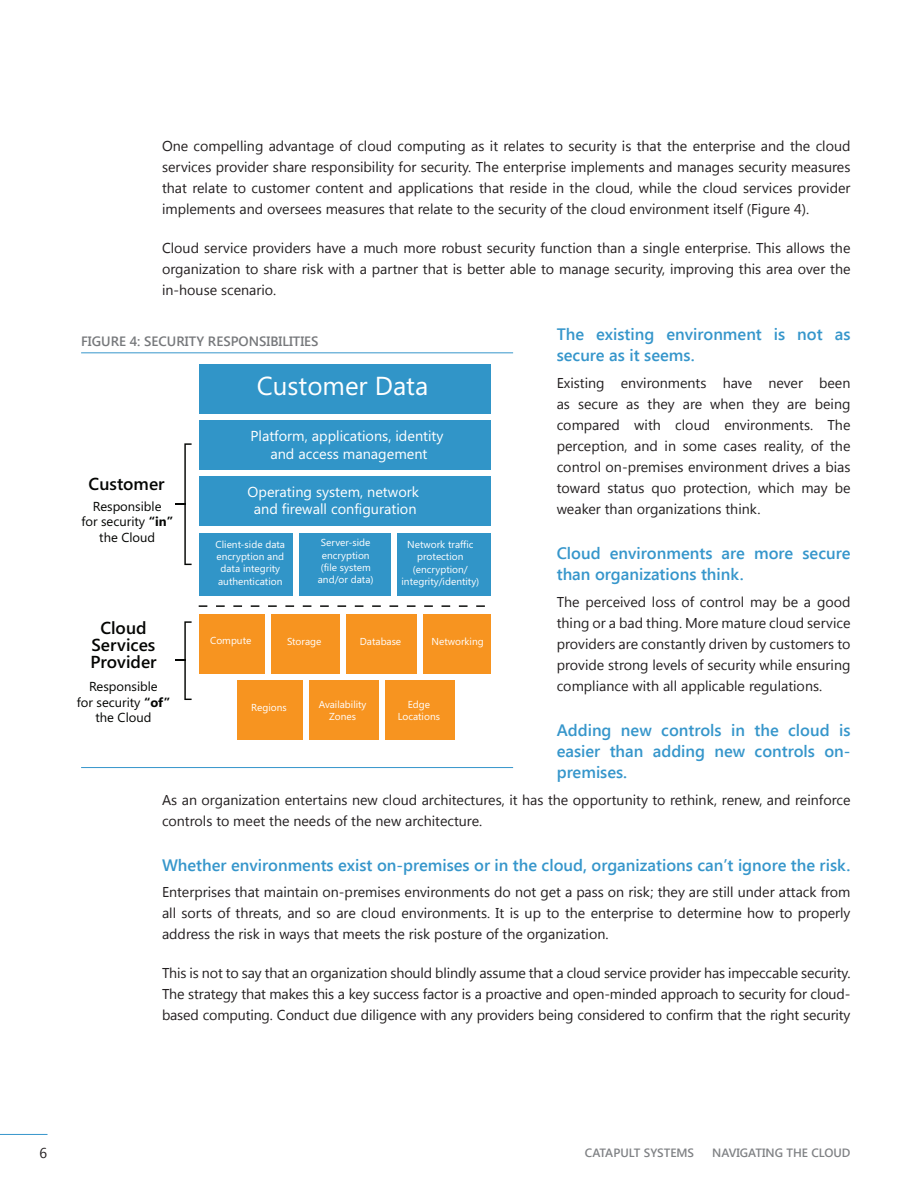
<style>
.page{position:relative;width:918px;height:1188px;background:#fff}
.page>*{position:absolute;margin:0;border:0;box-sizing:border-box;transform-origin:0 0}
.t1{font:25.95px "Segoe UI";color:#fff}
.t2{font:600 17.4px/17.4px "Segoe UI";color:#040503;text-align:center}
.text___space_after{font:600 16.5px/21px "Segoe UI";color:#3696cb}
.t3{font:14.4px/17.4px "Segoe UI";color:#fff;text-align:center}
.text___space_after-2{font:14.25px/21px "Segoe UI";color:#231f20;text-align:justify}
.Figure_caption{font:600 13.5px "Segoe UI";color:#76787b}
.t4{font:13.05px/15.6px "Segoe UI";color:#040503;text-align:center}
.t5{font:600 12px "Segoe UI";color:#808285}
.t6{font:10.05px/12.1px "Segoe UI";color:#fff;text-align:center}
.s1{font-weight:700}
</style>
<div class="page">
<hr style="left:0;top:1134px;width:48px;height:1px;background:#3696cb">
<hr style="left:81px;top:352px;width:432px;height:1px;background:#3696cb">
<div style="left:199px;top:364px;width:292px;height:49px;background:#3195c8"></div>
<div style="left:199px;top:420px;width:292px;height:50px;background:#3195c8"></div>
<div style="left:199px;top:477px;width:292px;height:49px;background:#3195c8"></div>
<div style="left:199px;top:533px;width:292px;height:62px;background:#3195c8"></div>
<div style="left:293px;top:530px;width:5px;height:75px;background:#fff"></div>
<div style="left:391px;top:530px;width:6px;height:75px;background:#fff"></div>
<div style="left:199px;top:614px;width:292px;height:59px;background:#f79420"></div>
<div style="left:265px;top:613px;width:6px;height:75px;background:#fff"></div>
<div style="left:340px;top:613px;width:6px;height:75px;background:#fff"></div>
<div style="left:417px;top:613px;width:6px;height:75px;background:#fff"></div>
<div style="left:237px;top:681px;width:222px;height:59px;background:#f79420"></div>
<div style="left:303px;top:679px;width:6px;height:75px;background:#fff"></div>
<div style="left:379px;top:679px;width:5px;height:75px;background:#fff"></div>
<div style="left:455px;top:679px;width:6px;height:75px;background:#fff"></div>
<svg style="left:476px;top:605px;width:9px;height:2px"></svg>
<svg style="left:459px;top:605px;width:9px;height:2px"></svg>
<svg style="left:442px;top:605px;width:8px;height:2px"></svg>
<svg style="left:424px;top:605px;width:9px;height:2px"></svg>
<svg style="left:407px;top:605px;width:9px;height:2px"></svg>
<svg style="left:389px;top:605px;width:9px;height:2px"></svg>
<svg style="left:372px;top:605px;width:9px;height:2px"></svg>
<svg style="left:355px;top:605px;width:8px;height:2px"></svg>
<svg style="left:337px;top:605px;width:9px;height:2px"></svg>
<svg style="left:320px;top:605px;width:9px;height:2px"></svg>
<svg style="left:303px;top:605px;width:8px;height:2px"></svg>
<svg style="left:285px;top:605px;width:9px;height:2px"></svg>
<svg style="left:268px;top:605px;width:9px;height:2px"></svg>
<svg style="left:251px;top:605px;width:8px;height:2px"></svg>
<svg style="left:233px;top:605px;width:9px;height:2px"></svg>
<svg style="left:216px;top:605px;width:9px;height:2px"></svg>
<svg style="left:199px;top:605px;width:8px;height:2px"></svg>
<svg style="left:175px;top:443px;width:17px;height:122px"></svg>
<svg style="left:175px;top:621px;width:17px;height:79px"></svg>
<hr style="left:81px;top:767px;width:432px;height:1px;background:#3696cb">
<p class="text___space_after-2" style="left:162px;top:135px;width:690px">One compelling advantage of cloud computing as it relates to security is that the enterprise and the cloud services provider share responsibility for security. The enterprise implements and manages security measures that relate to customer content and applications that reside in the cloud, while the cloud services provider implements and oversees measures that relate to the security of the cloud environment itself (Figure 4).</p>
<p class="text___space_after-2" style="left:162px;top:236px;width:690px">Cloud service providers have a much more robust security function than a single enterprise. This allows the organization to share risk with a partner that is better able to manage security, improving this area over the in-house scenario.</p>
<p class="text___space_after" style="left:557px;top:323px;width:295px">The existing environment is not as secure as it seems.</p>
<p class="text___space_after-2" style="left:557px;top:371px;width:295px">Existing environments have never been as secure as they are when they are being compared with cloud environments. The perception, and in some cases reality, of the control on-premises environment drives a bias toward status quo protection, which may be weaker than organizations think.</p>
<p class="text___space_after" style="left:557px;top:542px;width:295px">Cloud environments are more secure than organizations think.</p>
<p class="text___space_after-2" style="left:557px;top:590px;width:295px">The perceived loss of control may be a good thing or a bad thing. More mature cloud service providers are constantly driven by customers to provide strong levels of security while ensuring compliance with all applicable regulations.</p>
<p class="text___space_after" style="left:557px;top:719px;width:295px;text-align:justify">Adding new controls in the cloud is easier than adding new controls on&shy;premises.</p>
<p class="text___space_after-2" style="left:162px;top:788px;width:690px">As an organization entertains new cloud architectures, it has the opportunity to rethink, renew, and reinforce controls to meet the needs of the new architecture.</p>
<p class="text___space_after" style="left:162px;top:854px;width:690px">Whether environments exist on-premises or in the cloud, organizations can’t ignore the risk.</p>
<p class="text___space_after-2" style="left:162px;top:881px;width:690px">Enterprises that maintain on-premises environments do not get a pass on risk; they are still under attack from all sorts of threats, and so are cloud environments. It is up to the enterprise to determine how to properly address the risk in ways that meets the risk posture of the organization.</p>
<p class="text___space_after-2" style="left:162px;top:962px;width:690px">This is not to say that an organization should blindly assume that a cloud service provider has impeccable security.<br>The strategy that makes this a key success factor is a proactive and open-minded approach to security for cloud&shy;based computing. Conduct due diligence with any providers being considered to confirm that the right security</p>
<p class="Figure_caption" style="left:81px;top:331px;width:239px">FIGURE 4: SECURITY RESPONSIBILITIES</p>
<p class="t1" style="left:257px;top:368px;width:173px">Customer Data</p>
<p class="t3" style="left:250px;top:427px;width:195px">Platform, applications, identity and access management</p>
<p class="t3" style="left:248px;top:483px;width:173px">Operating system, network and firewall configuration</p>
<p class="t6" style="left:216px;top:538px;width:71px">Client-side data encryption and data integrity authentication</p>
<p class="t6" style="left:318px;top:536px;width:57px">Server-side encryption (file system and/or data)</p>
<p class="t6" style="left:402px;top:538px;width:79px">Network traffic protection (encryption/ integrity/identity)</p>
<p class="t2" style="left:89px;top:474px;width:77px">Customer</p>
<p class="t4" style="left:81px;top:498px;width:93px">Responsible<br>for security <span class="s1">“in” </span>the Cloud</p>
<p class="t2" style="left:90px;top:618px;width:68px">Cloud<br>Services<br>Provider</p>
<p class="t6" style="left:210px;top:634px;width:43px">Compute</p>
<p class="t6" style="left:287px;top:635px;width:36px">Storage</p>
<p class="t6" style="left:360px;top:635px;width:43px">Database</p>
<p class="t6" style="left:432px;top:635px;width:54px">Networking</p>
<p class="t4" style="left:77px;top:678px;width:95px">Responsible<br>for security <span class="s1">“of” </span>the Cloud</p>
<p class="t6" style="left:251px;top:701px;width:37px">Regions</p>
<p class="t6" style="left:398px;top:698px;width:44px">Edge<br>Locations</p>
<p class="t6" style="left:319px;top:698px;width:49px">Availability<br>Zones</p>
<p class="text___space_after-2" style="left:40px;top:1142px;width:9px">6</p>
<p class="t5" style="left:585px;top:1144px;width:111px">CATAPULT SYSTEMS</p>
<p class="t5" style="left:712px;top:1144px;width:140px">NAVIGATING THE CLOUD</p>
</div>
